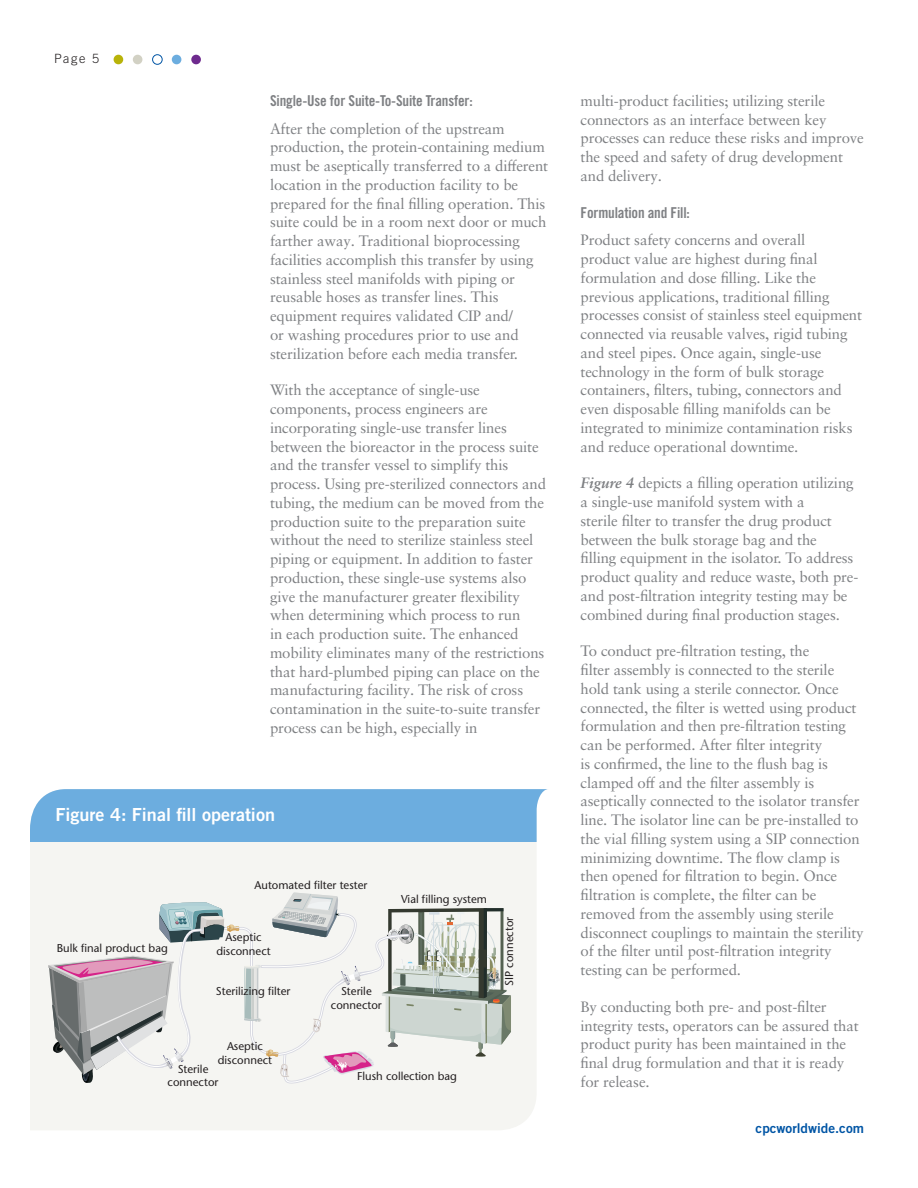
<style>
.page{position:relative;width:918px;height:1188px;background:#fff}
.page>*{position:absolute;margin:0;border:0;box-sizing:border-box;transform-origin:0 0}
.t1{font:18px "Trade Gothic LT Pro Bd 2";color:#fff}
.t2{font:15px/18.8px "Sabon LT Pro";letter-spacing:-.01em;color:#7e8083}
.t3{font:15px "Trade Gothic LT Pro Bd Cn 20";letter-spacing:-.01em;color:#7e8083}
.t4{font:13.5px "Trade Gothic LT Pro Bd 2";color:#0155a5}
.t5{font:300 12.75px "Trade Gothic LT Pro";color:#231f20}
.t6{font:11.4px/13.5px "Stone Sans";color:#231f20;text-align:center}
.s1{font-weight:700;font-style:italic}
</style>
<div class="page">
<div style="left:30px;top:842px;width:506px;height:288px;background:#f5f5f2"></div>
<svg style="left:48px;top:892px;width:463px;height:197px"></svg>
<div style="left:30px;top:789px;width:519px;height:53px;background:#6caddf"></div>
<div style="left:114px;top:55px;width:9px;height:9px;background:#b8b309;border-radius:50%"></div>
<div style="left:152px;top:54px;width:10px;height:11px;border:1px solid #0155a5;border-radius:50%"></div>
<div style="left:133px;top:55px;width:9px;height:9px;background:#d2d1c4;border-radius:50%"></div>
<div style="left:172px;top:55px;width:9px;height:9px;background:#6caddf;border-radius:50%"></div>
<div style="left:191px;top:55px;width:10px;height:9px;background:#6e2a8e;border-radius:50%"></div>
<p class="t5" style="left:54px;top:51px;width:47px">Page 5</p>
<p class="t3" style="left:270px;top:91px;width:204px">Single-Use for Suite-To-Suite Transfer:</p>
<p class="t2" style="left:270px;top:119px;width:280px">After the completion of the upstream production, the protein-containing medium must be aseptically transferred to a different location in the production facility to be prepared for the final filling operation. This suite could be in a room next door or much farther away. Traditional bioprocessing facilities accomplish this transfer by using stainless steel manifolds with piping or reusable hoses as transfer lines. This equipment requires validated CIP and/<br>or washing procedures prior to use and sterilization before each media transfer.</p>
<p class="t2" style="left:270px;top:380px;width:278px">With the acceptance of single-use components, process engineers are incorporating single-use transfer lines between the bioreactor in the process suite and the transfer vessel to simplify this process. Using pre-sterilized connectors and tubing, the medium can be moved from the production suite to the preparation suite without the need to sterilize stainless steel piping or equipment. In addition to faster production, these single-use systems also give the manufacturer greater flexibility when determining which process to run<br>in each production suite. The enhanced mobility eliminates many of the restrictions that hard-plumbed piping can place on the manufacturing facility. The risk of cross contamination in the suite-to-suite transfer process can be high, especially in</p>
<p class="t1" style="left:56px;top:803px;width:221px">Figure 4: Final fill operation</p>
<p class="t6" style="left:255px;top:878px;width:114px">Automated filter tester</p>
<p class="t6" style="left:226px;top:930px;width:38px">Aseptic</p>
<p class="t6" style="left:57px;top:941px;width:113px">Bulk final product bag</p>
<p class="t6" style="left:216px;top:944px;width:56px">disconnect</p>
<p class="t6" style="left:216px;top:984px;width:76px">Sterilizing filter</p>
<p class="t6" style="left:331px;top:984px;width:52px">Sterile connector</p>
<p class="t6" style="left:401px;top:892px;width:88px">Vial filling system</p>
<p class="t6" style="left:218px;top:1039px;width:56px">Aseptic disconnect</p>
<p class="t6" style="left:168px;top:1062px;width:52px">Sterile connector</p>
<p class="t6" style="left:357px;top:1069px;width:101px">Flush collection bag</p>
<p class="t6" style="left:502px;top:986px;width:71px;rotate:-90deg">SIP connector</p>
<p class="t2" style="left:580px;top:91px;width:285px">multi-product facilities; utilizing sterile connectors as an interface between key processes can reduce these risks and improve the speed and safety of drug development and delivery.</p>
<p class="t3" style="left:580px;top:203px;width:111px">Formulation and Fill:</p>
<p class="t2" style="left:580px;top:230px;width:283px">Product safety concerns and overall<br>product value are highest during final formulation and dose filling. Like the previous applications, traditional filling processes consist of stainless steel equipment connected via reusable valves, rigid tubing and steel pipes. Once again, single-use technology in the form of bulk storage containers, filters, tubing, connectors and even disposable filling manifolds can be integrated to minimize contamination risks and reduce operational downtime.</p>
<p class="t2" style="left:580px;top:473px;width:279px"><span class="s1">Figure 4</span> depicts a filling operation utilizing a single-use manifold system with a<br>sterile filter to transfer the drug product between the bulk storage bag and the<br>filling equipment in the isolator. To address product quality and reduce waste, both pre&shy;and post-filtration integrity testing may be combined during final production stages.</p>
<p class="t2" style="left:580px;top:641px;width:285px">To conduct pre-filtration testing, the<br>filter assembly is connected to the sterile hold tank using a sterile connector. Once connected, the filter is wetted using product formulation and then pre-filtration testing can be performed. After filter integrity<br>is confirmed, the line to the flush bag is clamped off and the filter assembly is aseptically connected to the isolator transfer line. The isolator line can be pre-installed to the vial filling system using a SIP connection minimizing downtime. The flow clamp is then opened for filtration to begin. Once filtration is complete, the filter can be removed from the assembly using sterile disconnect couplings to maintain the sterility of the filter until post-filtration integrity testing can be performed.</p>
<p class="t2" style="left:580px;top:997px;width:280px">By conducting both pre- and post-filter integrity tests, operators can be assured that product purity has been maintained in the final drug formulation and that it is ready for release.</p>
<p class="t4" style="left:756px;top:1120px;width:110px">cpcworldwide.com</p>
</div>
